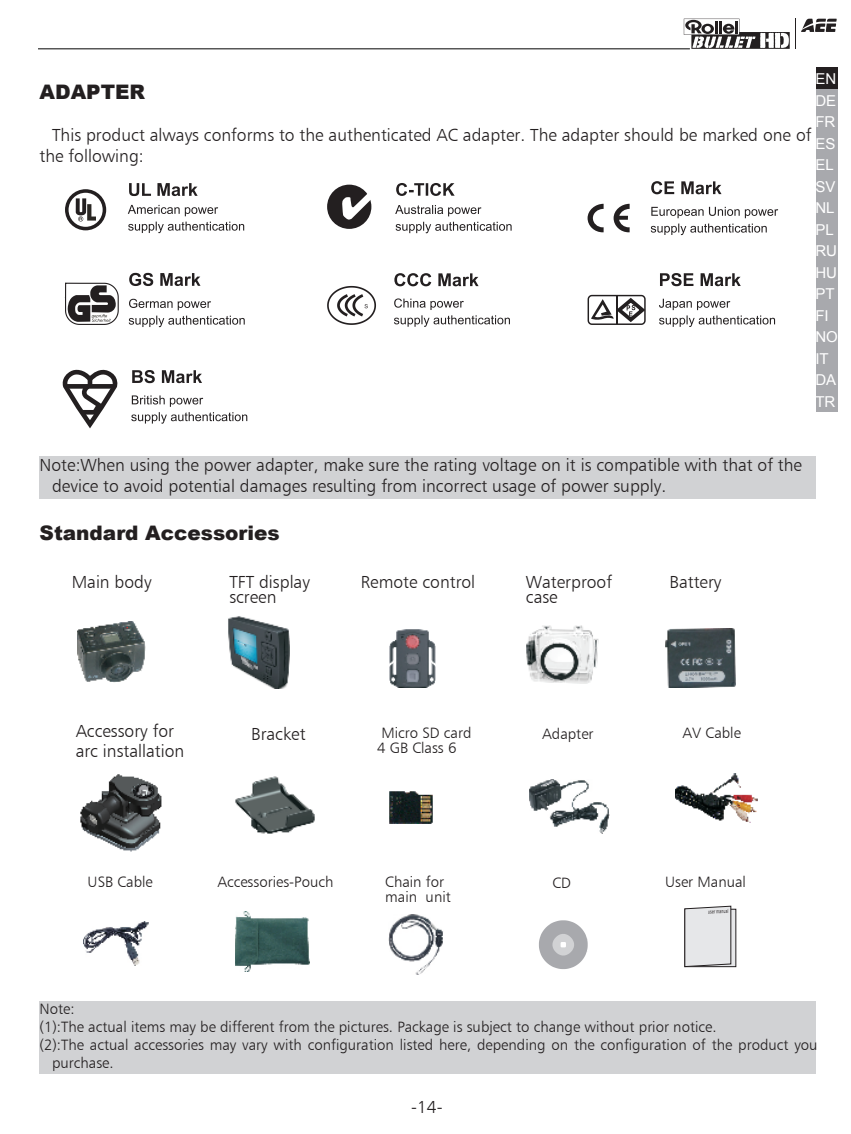
<style>
.page{position:relative;width:851px;height:1134px;background:#fff}
.page>*{position:absolute;margin:0;border:0;box-sizing:border-box;transform-origin:0 0}
.t1{font:900 20px "Arial";color:#231f20}
.t2{font:17.5px/21px "Humanist 777 BT Light B";color:#231f20}
.t3{font:15px/15px "Humanist 777 BT Light B";color:#231f20}
.t4{font:15px/21.5px "Arial";color:#fff}
</style>
<div class="page">
<div style="left:39px;top:456px;width:776px;height:43px;background:#d1d2d4"></div>
<div style="left:39px;top:1001px;width:776px;height:73px;background:#d1d2d4"></div>
<svg style="left:394px;top:273px;width:84px;height:13px"></svg>
<svg style="left:394px;top:298px;width:116px;height:29px"></svg>
<svg style="left:327px;top:286px;width:49px;height:39px"></svg>
<svg style="left:129px;top:183px;width:69px;height:13px"></svg>
<svg style="left:128px;top:205px;width:90px;height:11px"></svg>
<svg style="left:128px;top:222px;width:116px;height:11px"></svg>
<svg style="left:65px;top:189px;width:41px;height:41px"></svg>
<svg style="left:129px;top:273px;width:71px;height:13px"></svg>
<svg style="left:129px;top:299px;width:82px;height:11px"></svg>
<svg style="left:129px;top:316px;width:116px;height:11px"></svg>
<svg style="left:65px;top:283px;width:54px;height:42px"></svg>
<svg style="left:660px;top:273px;width:80px;height:13px"></svg>
<svg style="left:659px;top:299px;width:116px;height:28px"></svg>
<svg style="left:587px;top:295px;width:59px;height:30px"></svg>
<svg style="left:651px;top:207px;width:127px;height:11px"></svg>
<svg style="left:650px;top:224px;width:116px;height:11px"></svg>
<svg style="left:651px;top:181px;width:70px;height:13px"></svg>
<svg style="left:587px;top:204px;width:16px;height:28px"></svg>
<svg style="left:613px;top:204px;width:16px;height:28px"></svg>
<svg style="left:62px;top:369px;width:56px;height:60px"></svg>
<svg style="left:132px;top:370px;width:70px;height:13px"></svg>
<svg style="left:131px;top:395px;width:116px;height:29px"></svg>
<div style="left:327px;top:185px;width:44px;height:44px;background:#231f20;border-radius:50%"></div>
<svg style="left:342px;top:193px;width:30px;height:27px"></svg>
<svg style="left:395px;top:205px;width:86px;height:11px"></svg>
<svg style="left:395px;top:222px;width:116px;height:11px"></svg>
<svg style="left:396px;top:183px;width:58px;height:13px"></svg>
<img style="left:389px;top:629px;width:46px;height:59px">
<img style="left:665px;top:628px;width:70px;height:60px">
<img style="left:235px;top:776px;width:80px;height:58px">
<img style="left:80px;top:774px;width:82px;height:78px">
<img style="left:389px;top:791px;width:44px;height:32px">
<img style="left:675px;top:773px;width:82px;height:49px">
<img style="left:529px;top:780px;width:81px;height:53px">
<img style="left:84px;top:922px;width:65px;height:43px">
<img style="left:388px;top:915px;width:55px;height:59px">
<svg style="left:539px;top:920px;width:48px;height:49px"></svg>
<div style="left:684px;top:909px;width:52px;height:58px;background:linear-gradient(to bottom,#e6e7e9,#e6e7e9)"></div>
<svg style="left:684px;top:906px;width:47px;height:61px;background:#d5d5d7"></svg>
<img style="left:235px;top:912px;width:74px;height:59px">
<img style="left:78px;top:621px;width:68px;height:62px">
<img style="left:89px;top:667px;width:51px;height:12px">
<img style="left:228px;top:616px;width:61px;height:72px">
<img style="left:241px;top:656px;width:17px;height:13px">
<img style="left:526px;top:625px;width:72px;height:58px">
<hr style="left:38px;top:48px;width:651px;height:1px;background:#030303">
<svg style="left:801px;top:19px;width:35px;height:13px"></svg>
<svg style="left:683px;top:19px;width:106px;height:30px"></svg>
<hr style="left:794px;top:19px;width:1px;height:30px;background:#231f20">
<div style="left:815px;top:68px;width:22px;height:21px;background:#231f20"></div>
<div style="left:815px;top:111px;width:22px;height:21px;background:#a8a9ad"></div>
<div style="left:815px;top:89px;width:22px;height:21px;background:#a8a9ad"></div>
<div style="left:815px;top:132px;width:22px;height:21px;background:#a8a9ad"></div>
<div style="left:815px;top:154px;width:22px;height:21px;background:#a8a9ad"></div>
<div style="left:815px;top:175px;width:22px;height:21px;background:#a8a9ad"></div>
<div style="left:815px;top:197px;width:22px;height:21px;background:#a8a9ad"></div>
<div style="left:815px;top:218px;width:22px;height:21px;background:#a8a9ad"></div>
<div style="left:815px;top:240px;width:22px;height:21px;background:#a8a9ad"></div>
<div style="left:815px;top:261px;width:22px;height:21px;background:#a8a9ad"></div>
<div style="left:815px;top:283px;width:22px;height:21px;background:#a8a9ad"></div>
<div style="left:815px;top:304px;width:22px;height:21px;background:#a8a9ad"></div>
<div style="left:815px;top:326px;width:22px;height:21px;background:#a8a9ad"></div>
<div style="left:815px;top:347px;width:22px;height:21px;background:#a8a9ad"></div>
<div style="left:815px;top:369px;width:22px;height:21px;background:#a8a9ad"></div>
<div style="left:815px;top:390px;width:22px;height:22px;background:#a8a9ad"></div>
<p class="t4" style="left:815px;top:68px;width:24px">EN<br>DE<br>FR<br>ES<br>EL<br>SV<br>NL<br>PL<br>RU<br>HU<br>PT<br>FI<br>NO<br>IT<br>DA<br>TR</p>
<p class="t1" style="left:40px;top:77px;width:107px">ADAPTER</p>
<p class="t2" style="left:40px;top:124px;width:773px;text-indent:12px">This product always conforms to the authenticated AC adapter. The adapter should be marked one of the following:</p>
<p class="t2" style="left:52px;top:454px;width:751px;text-indent:-12px">Note:When using the power adapter, make sure the rating voltage on it is compatible with that of the device to avoid potential damages resulting from incorrect usage of power supply.</p>
<p class="t1" style="left:40px;top:518px;width:242px">Standard Accessories</p>
<p class="t2" style="left:72px;top:571px;width:81px">Main body</p>
<p class="t2" style="left:229px;top:574px;width:82px;line-height:15px">TFT display screen</p>
<p class="t2" style="left:361px;top:571px;width:116px">Remote control</p>
<p class="t2" style="left:526px;top:574px;width:88px;line-height:15px">Waterproof case</p>
<p class="t2" style="left:669px;top:571px;width:53px">Battery</p>
<p class="t2" style="left:76px;top:721px;width:110px;line-height:20px">Accessory for arc installation</p>
<p class="t2" style="left:251px;top:723px;width:56px">Bracket</p>
<p class="t3" style="left:377px;top:725px;width:96px">Micro SD card<br>4 GB Class 6</p>
<p class="t3" style="left:542px;top:726px;width:53px">Adapter</p>
<p class="t3" style="left:682px;top:725px;width:60px">AV Cable</p>
<p class="t3" style="left:87px;top:874px;width:67px">USB Cable</p>
<p class="t3" style="left:217px;top:874px;width:118px">Accessories-Pouch</p>
<p class="t3" style="left:385px;top:874px;width:67px">Chain for main unit</p>
<p class="t3" style="left:552px;top:875px;width:20px">CD</p>
<p class="t3" style="left:665px;top:874px;width:82px">User Manual</p>
<p class="t3" style="left:40px;top:1001px;width:37px">Note:</p>
<p class="t3" style="left:40px;top:1019px;width:678px">(1):The actual items may be different from the pictures. Package is subject to change without prior notice.</p>
<p class="t3" style="left:40px;top:1037px;width:779px">(2):The actual accessories may vary with configuration listed here, depending on the configuration of the product you</p>
<p class="t3" style="left:52px;top:1055px;width:63px">purchase.</p>
<p class="t2" style="left:411px;top:1096px;width:33px">-14-</p>
</div>
